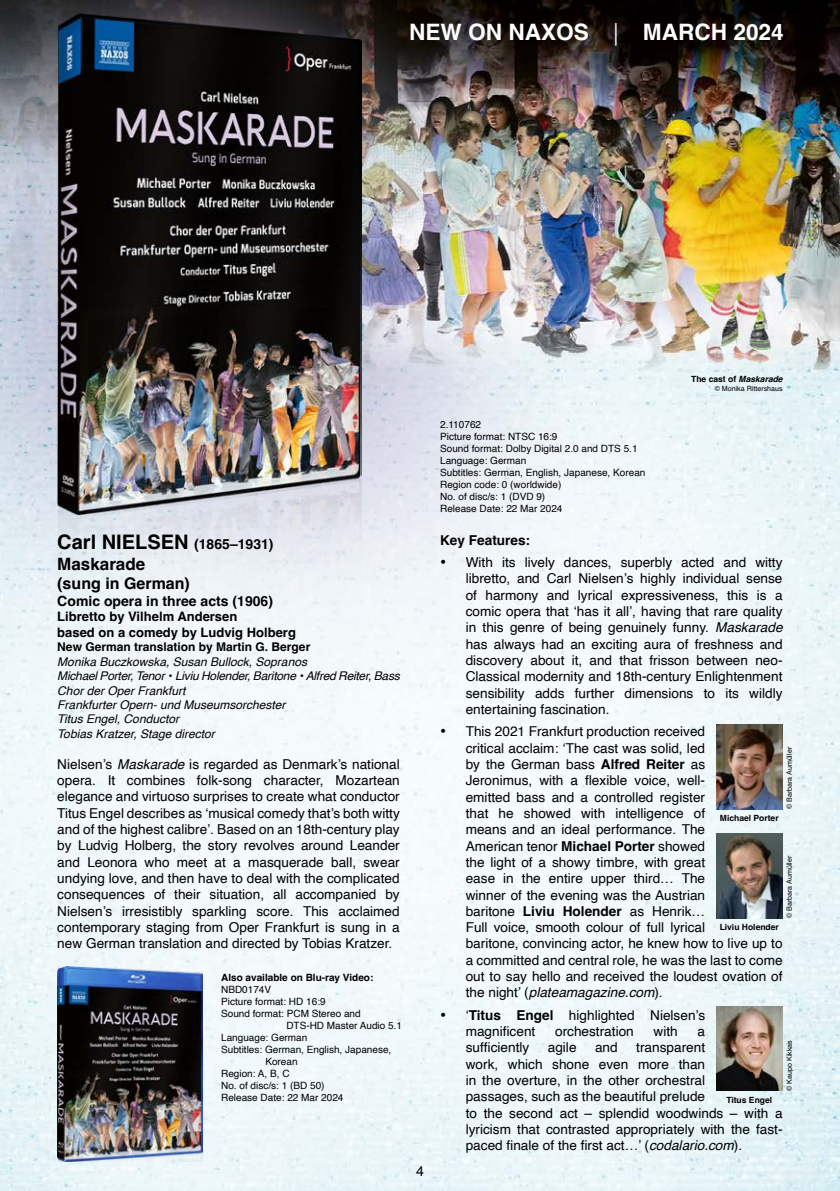
<style>
.page{position:relative;width:840px;height:1191px;background:#fff}
.page>*{position:absolute;margin:0;border:0;box-sizing:border-box;transform-origin:0 0}
.t1{font:700 22.6px "Helvetica";color:#fff}
.t2{font:700 20px "Helvetica";color:#000}
.t3{font:700 17px "Helvetica";color:#000}
.t4{font:700 16px "Helvetica";color:#000}
.t5{font:14.2px "Helvetica";color:#000}
.t6{font:700 14px "Helvetica";color:#000}
.t7{font:13.6px/16.4px "Helvetica";color:#000}
.t8{font:700 13.6px "Helvetica";color:#000}
.t9{font:700 13px/15.6px "Helvetica";color:#000}
.t10{font:italic 12px/14.4px "Helvetica";color:#000}
.t11{font:700 12px "Helvetica";color:#000}
.t12{font:10px/12px "Helvetica";color:#000}
.t13{font:700 10px "Helvetica";color:#000}
.t14{font:700 8.6px "Helvetica";color:#000}
.t15{font:7px "Helvetica";color:#000}
.s1{font-weight:300}
.s2{font-size:14px}
.s3{font-style:normal}
.s4{font-style:italic}
.s5{font-weight:700}
</style>
<div class="page">
<img style="left:0;top:0;width:839px;height:1191px">
<img style="left:57px;top:14px;width:304px;height:1003px">
<img style="left:57px;top:967px;width:146px;height:194px">
<img style="left:716px;top:724px;width:65px;height:85px">
<img style="left:716px;top:833px;width:65px;height:85px">
<img style="left:716px;top:1006px;width:65px;height:84px">
<h1 class="t1" style="left:409px;top:18px;width:376px">NEW ON NAXOS <span class="s1">|</span> MARCH 2024</h1>
<h2 class="t2" style="left:57px;top:530px;width:218px">Carl NIELSEN <span class="s2">(1865–1931)</span></h2>
<p class="t3" style="left:57px;top:553px;width:89px">Maskarade</p>
<p class="t4" style="left:57px;top:573px;width:134px">(sung in German)</p>
<p class="t6" style="left:57px;top:592px;width:217px">Comic opera in three acts (1906)</p>
<p class="t9" style="left:57px;top:610px;width:240px">Libretto by Vilhelm Andersen<br>based on a comedy by Ludvig Holberg</p>
<p class="t11" style="left:57px;top:640px;width:254px">New German translation by Martin G. Berger</p>
<p class="t10" style="left:57px;top:654px;width:344px">Monika Buczkowska, Susan Bullock, Sopranos<br>Michael Porter, Tenor <span class="s3">•</span> Liviu Holender, Baritone <span class="s3">•</span> Alfred Reiter, Bass Chor der Oper Frankfurt<br>Frankfurter Opern- und Museumsorchester<br>Titus Engel, Conductor<br>Tobias Kratzer, Stage director</p>
<p class="t7" style="left:57px;top:756px;width:344px;text-align:justify">Nielsen’s <span class="s4">Maskarade</span> is regarded as Denmark’s national opera. It combines folk-song character, Mozartean elegance and virtuoso surprises to create what conductor Titus Engel describes as ‘musical comedy that’s both witty and of the highest calibre’. Based on an 18th-century play by Ludvig Holberg, the story revolves around Leander and Leonora who meet at a masquerade ball, swear undying love, and then have to deal with the complicated consequences of their situation, all accompanied by Nielsen’s irresistibly sparkling score. This acclaimed contemporary staging from Oper Frankfurt is sung in a new German translation and directed by Tobias Kratzer.</p>
<p class="t13" style="left:221px;top:971px;width:154px">Also available on Blu-ray Video:</p>
<p class="t12" style="left:221px;top:983px;width:52px">NBD0174V</p>
<p class="t12" style="left:221px;top:995px;width:106px">Picture format: HD 16:9</p>
<p class="t12" style="left:221px;top:1007px;width:141px">Sound format: PCM Stereo and</p>
<p class="t12" style="left:286px;top:1019px;width:117px">DTS-HD Master Audio 5.1</p>
<p class="t12" style="left:221px;top:1031px;width:88px">Language: German</p>
<p class="t12" style="left:221px;top:1043px;width:172px">Subtitles: German, English, Japanese,</p>
<p class="t12" style="left:265px;top:1055px;width:34px">Korean</p>
<p class="t12" style="left:221px;top:1067px;width:70px">Region: A, B, C</p>
<p class="t12" style="left:221px;top:1079px;width:105px">No. of disc/s: 1 (BD 50)</p>
<p class="t12" style="left:221px;top:1091px;width:124px">Release Date: 22 Mar 2024</p>
<p class="t5" style="left:416px;top:1160px;width:9px">4</p>
<p class="t12" style="left:440px;top:418px;width:207px">2.110762<br>Picture format: NTSC 16:9<br>Sound format: Dolby Digital 2.0 and DTS 5.1<br>Language: German<br>Subtitles: German, English, Japanese, Korean<br>Region code: 0 (worldwide)<br>No. of disc/s: 1 (DVD 9)<br>Release Date: 22 Mar 2024</p>
<p class="t14" style="left:690px;top:374px;width:93px">The cast of <span class="s4">Maskarade</span></p>
<p class="t15" style="left:714px;top:383px;width:69px">© Monika Rittershaus</p>
<p class="t8" style="left:440px;top:531px;width:91px">Key Features:</p>
<p class="t7" style="left:465px;top:554px;width:318px;text-align:justify;text-indent:-26px">• With its lively dances, superbly acted and witty libretto, and Carl Nielsen’s highly individual sense of harmony and lyrical expressiveness, this is a comic opera that ‘has it all’, having that rare quality in this genre of being genuinely funny. <span class="s4">Maskarade </span>has always had an exciting aura of freshness and discovery about it, and that frisson between neo-Classical modernity and 18th-century Enlightenment sensibility adds further dimensions to its wildly entertaining fascination.</p>
<p class="t7" style="left:465px;top:723px;width:318px;text-indent:-26px">• This 2021 Frankfurt production received<br>critical acclaim: ‘The cast was solid, led<br>by the German bass <span class="s5">Alfred Reiter</span> as<br>Jeronimus, with a flexible voice, well-<br>emitted bass and a controlled register<br>that he showed with intelligence of<br>means and an ideal performance. The<br>American tenor <span class="s5">Michael Porter</span> showed<br>the light of a showy timbre, with great<br>ease in the entire upper third… The<br>winner of the evening was the Austrian<br>baritone <span class="s5">Liviu Holender</span> as Henrik…<br>Full voice, smooth colour of full lyrical<br>baritone, convincing actor, he knew how to live up to a committed and central role, he was the last to come out to say hello and received the loudest ovation of the night’ (<span class="s4">plateamagazine.com</span>).</p>
<p class="t7" style="left:465px;top:1007px;width:241px;text-indent:-26px">• ‘<span class="s5">Titus Engel</span> highlighted Nielsen’s magnificent</p>
<p class="t15" style="left:783px;top:809px;width:64px;rotate:-90deg">© Barbara Aumüller</p>
<p class="t14" style="left:719px;top:813px;width:60px">Michael Porter</p>
<p class="t15" style="left:783px;top:918px;width:64px;rotate:-90deg">© Barbara Aumüller</p>
<p class="t14" style="left:719px;top:921px;width:61px">Liviu Holender</p>
<p class="t7" style="left:555px;top:1023px;width:80px">orchestration</p>
<p class="t7" style="left:653px;top:1023px;width:26px">with</p>
<p class="t7" style="left:697px;top:1023px;width:9px">a</p>
<p class="t15" style="left:783px;top:1090px;width:52px;rotate:-90deg">© Kaupo Kikkas</p>
<p class="t7" style="left:465px;top:1040px;width:65px">sufficiently</p>
<p class="t7" style="left:547px;top:1040px;width:30px">agile</p>
<p class="t7" style="left:594px;top:1040px;width:24px">and</p>
<p class="t7" style="left:465px;top:1040px;width:318px;text-indent:170px">transparent<br>work, which shone even more than<br>in the overture, in the other orchestral<br>passages, such as the beautiful prelude<br>to the second act – splendid woodwinds – with a lyricism that contrasted appropriately with the fast&shy;paced finale of the first act…’ (<span class="s4">codalario.com</span>).</p>
<p class="t14" style="left:726px;top:1094px;width:47px">Titus Engel</p>
</div>
